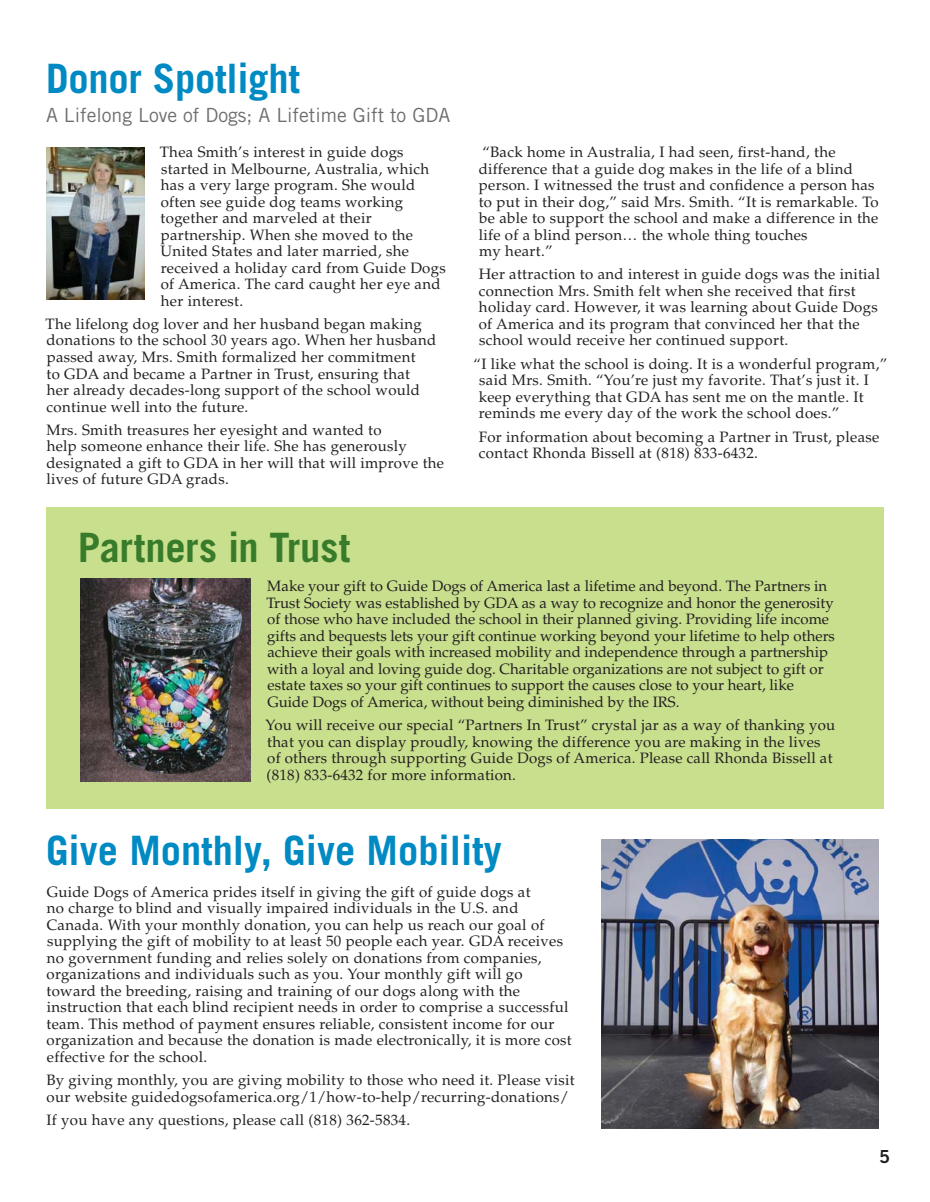
<style>
.page{position:relative;width:930px;height:1202px;background:#fff}
.page>*{position:absolute;margin:0;border:0;box-sizing:border-box;transform-origin:0 0}
.t1{font:700 40.5px "Trade Gothic";color:#008ac3}
.t2{font:700 40.5px "Trade Gothic";letter-spacing:-.005em;color:#387c2b}
.t3{font:19.5px "Trade Gothic";color:#6d6e70}
.t4{font:18px "Trade Gothic Bold Two";color:#231f20}
.t5{font:15px/16.5px "Palatino";letter-spacing:.02em;color:#231f20}
.t6{font:15px/16.5px "Palatino";color:#231f20}
</style>
<div class="page">
<img style="left:46px;top:147px;width:98px;height:152px">
<div style="left:46px;top:507px;width:837px;height:301px;background:#c8df8e"></div>
<img style="left:81px;top:578px;width:169px;height:203px">
<img style="left:601px;top:839px;width:277px;height:289px">
<h1 class="t1" style="left:46px;top:63px;width:255px">Donor Spotlight</h1>
<h2 class="t3" style="left:46px;top:108px;width:405px">A Lifelong Love of Dogs; A Lifetime Gift to GDA</h2>
<p class="t5" style="left:160px;top:145px;width:287px">Thea Smith’s interest in guide dogs started in Melbourne, Australia, which has a very large program. She would often see guide dog teams working together and marveled at their partnership. When she moved to the United States and later married, she received a holiday card from Guide Dogs of America. The card caught her eye and her interest.</p>
<p class="t5" style="left:46px;top:317px;width:392px">The lifelong dog lover and her husband began making donations to the school 30 years ago. When her husband passed away, Mrs. Smith formalized her commitment<br>to GDA and became a Partner in Trust, ensuring that<br>her already decades-long support of the school would continue well into the future.</p>
<p class="t5" style="left:46px;top:423px;width:399px">Mrs. Smith treasures her eyesight and wanted to<br>help someone enhance their life. She has generously designated a gift to GDA in her will that will improve the lives of future GDA grads.</p>
<p class="t5" style="left:478px;top:145px;width:401px">“Back home in Australia, I had seen, first-hand, the difference that a guide dog makes in the life of a blind person. I witnessed the trust and confidence a person has to put in their dog,” said Mrs. Smith. “It is remarkable. To be able to support the school and make a difference in the life of a blind person… the whole thing touches<br>my heart.”</p>
<p class="t5" style="left:478px;top:268px;width:403px">Her attraction to and interest in guide dogs was the initial connection Mrs. Smith felt when she received that first holiday card. However, it was learning about Guide Dogs of America and its program that convinced her that the school would receive her continued support.</p>
<p class="t5" style="left:478px;top:357px;width:410px;text-indent:-5px">“I like what the school is doing. It is a wonderful program,” said Mrs. Smith. “You’re just my favorite. That’s just it. I keep everything that GDA has sent me on the mantle. It reminds me every day of the work the school does.”</p>
<p class="t5" style="left:478px;top:430px;width:402px">For information about becoming a Partner in Trust, please contact Rhonda Bissell at (818) 833-6432.</p>
<h1 class="t2" style="left:78px;top:533px;width:274px">Partners in Trust</h1>
<p class="t6" style="left:266px;top:579px;width:570px">Make your gift to Guide Dogs of America last a lifetime and beyond. The Partners in Trust Society was established by GDA as a way to recognize and honor the generosity of those who have included the school in their planned giving. Providing life income gifts and bequests lets your gift continue working beyond your lifetime to help others achieve their goals with increased mobility and independence through a partnership with a loyal and loving guide dog. Charitable organizations are not subject to gift or estate taxes so your gift continues to support the causes close to your heart, like Guide Dogs of America, without being diminished by the IRS.</p>
<p class="t5" style="left:265px;top:718px;width:571px">You will receive our special “Partners In Trust” crystal jar as a way of thanking you that you can display proudly, knowing the difference you are making in the lives of others through supporting Guide Dogs of America. Please call Rhonda Bissell at (818) 833-6432 for more information.</p>
<h1 class="t1" style="left:46px;top:835px;width:457px">Give Monthly, Give Mobility</h1>
<p class="t5" style="left:46px;top:884px;width:526px">Guide Dogs of America prides itself in giving the gift of guide dogs at<br>no charge to blind and visually impaired individuals in the U.S. and Canada. With your monthly donation, you can help us reach our goal of supplying the gift of mobility to at least 50 people each year. GDA receives no government funding and relies solely on donations from companies, organizations and individuals such as you. Your monthly gift will go toward the breeding, raising and training of our dogs along with the instruction that each blind recipient needs in order to comprise a successful team. This method of payment ensures reliable, consistent income for our organization and because the donation is made electronically, it is more cost effective for the school.</p>
<p class="t5" style="left:46px;top:1073px;width:530px">By giving monthly, you are giving mobility to those who need it. Please visit our website guidedogsofamerica.org/1/how-to-help/recurring-donations/</p>
<p class="t5" style="left:46px;top:1112px;width:365px">If you have any questions, please call (818) 362-5834.</p>
<p class="t4" style="left:879px;top:1149px;width:12px">5</p>
</div>
